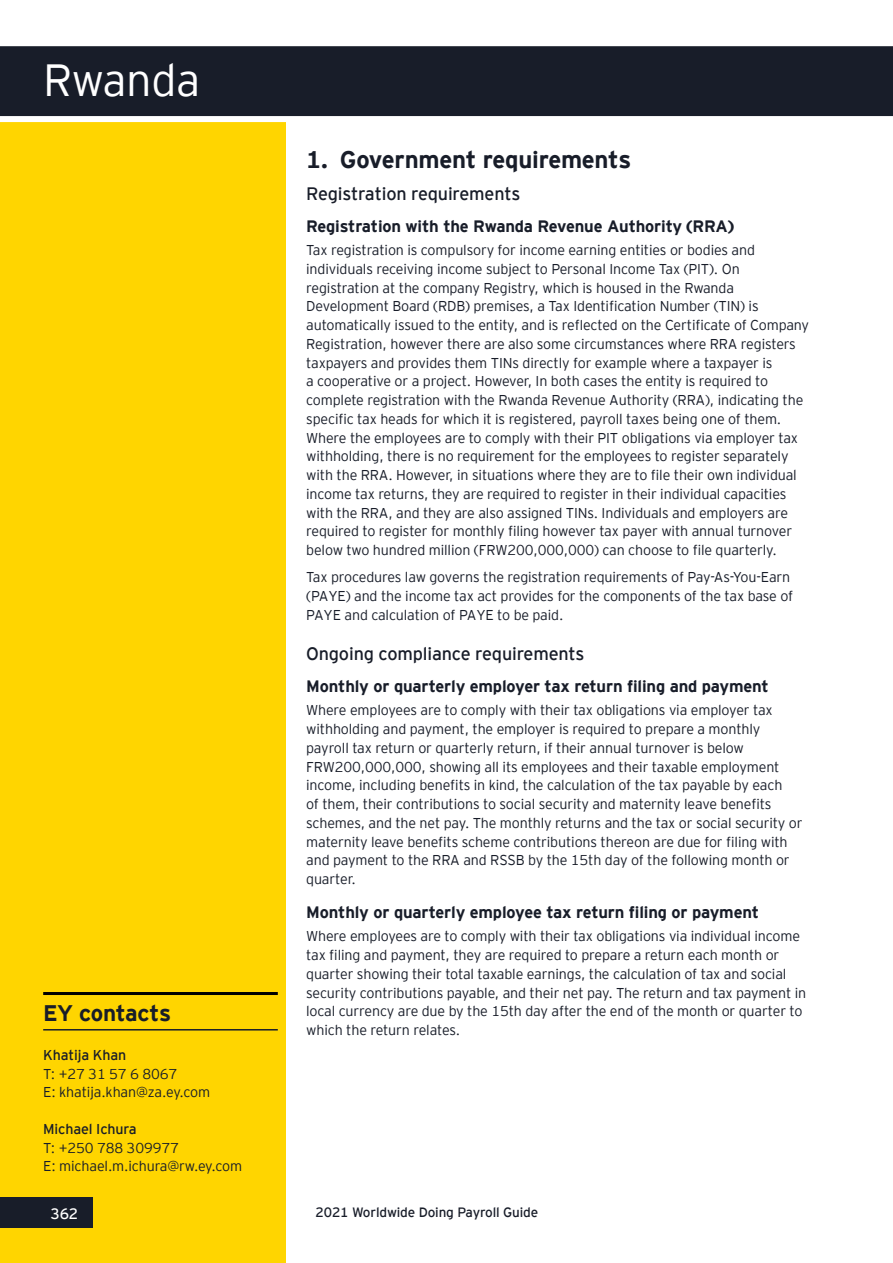
<style>
.page{position:relative;width:893px;height:1263px;background:#fff}
.page>*{position:absolute;margin:0;border:0;box-sizing:border-box;transform-origin:0 0}
.t1{font:300 45px "EY Interstate";letter-spacing:-.01em;color:#fff}
.t2{font:700 24px "EY Interstate";letter-spacing:-.01em;color:#181d29}
.t3{font:700 22.5px "EY Interstate";letter-spacing:-.015em;color:#181d29}
.t4{font:18px "EY Interstate";letter-spacing:-.01em;color:#181d29}
.t5{font:700 16.5px "EY Interstate";letter-spacing:-.01em;color:#181d29}
.t6{font:15px "EY Interstate";color:#fff}
.t7{font:300 14.25px/18.8px "EY Interstate";letter-spacing:-.01em;color:#181d29}
.t8{font:14.25px "EY Interstate";letter-spacing:-.01em;color:#181d29}
.t9{font:13.5px "EY Interstate";letter-spacing:-.01em;color:#181d29}
</style>
<div class="page">
<div style="left:0;top:119px;width:286px;height:1144px;background:#ffd500"></div>
<div style="left:0;top:1197px;width:93px;height:31px;background:#181d29"></div>
<svg style="left:0;top:46px;width:893px;height:76px;background:#2a2f3a"></svg>
<hr style="left:43px;top:992px;width:235px;height:3px;background:#000">
<hr style="left:43px;top:1029px;width:235px;height:1px;background:#181d29">
<h1 class="t1" style="left:43px;top:48px;width:159px">Rwanda</h1>
<h3 class="t3" style="left:43px;top:996px;width:129px">EY contacts</h3>
<p class="t8" style="left:43px;top:1045px;width:84px">Khatija Khan</p>
<p class="t7" style="left:43px;top:1064px;width:168px">T: +27 31 57 6 8067<br>E: khatija.khan@za.ey.com</p>
<p class="t8" style="left:43px;top:1119px;width:95px">Michael Ichura</p>
<p class="t7" style="left:43px;top:1138px;width:200px">T: +250 788 309977<br>E: michael.m.ichura@rw.ey.com</p>
<h2 class="t2" style="left:306px;top:142px;width:327px">1. Government requirements</h2>
<p class="t4" style="left:306px;top:181px;width:216px">Registration requirements</p>
<p class="t5" style="left:306px;top:214px;width:429px">Registration with the Rwanda Revenue Authority (RRA)</p>
<p class="t7" style="left:306px;top:240px;width:504px">Tax registration is compulsory for income earning entities or bodies and individuals receiving income subject to Personal Income Tax (PIT). On registration at the company Registry, which is housed in the Rwanda Development Board (RDB) premises, a Tax Identification Number (TIN) is automatically issued to the entity, and is reflected on the Certificate of Company Registration, however there are also some circumstances where RRA registers taxpayers and provides them TINs directly for example where a taxpayer is<br>a cooperative or a project. However, In both cases the entity is required to complete registration with the Rwanda Revenue Authority (RRA), indicating the specific tax heads for which it is registered, payroll taxes being one of them.<br>Where the employees are to comply with their PIT obligations via employer tax withholding, there is no requirement for the employees to register separately with the RRA. However, in situations where they are to file their own individual income tax returns, they are required to register in their individual capacities with the RRA, and they are also assigned TINs. Individuals and employers are required to register for monthly filing however tax payer with annual turnover below two hundred million (FRW200,000,000) can choose to file quarterly.</p>
<p class="t7" style="left:306px;top:567px;width:488px">Tax procedures law governs the registration requirements of Pay-As-You-Earn (PAYE) and the income tax act provides for the components of the tax base of<br>PAYE and calculation of PAYE to be paid.</p>
<p class="t4" style="left:306px;top:641px;width:280px">Ongoing compliance requirements</p>
<p class="t5" style="left:306px;top:675px;width:464px">Monthly or quarterly employer tax return filing and payment</p>
<p class="t7" style="left:306px;top:700px;width:498px">Where employees are to comply with their tax obligations via employer tax withholding and payment, the employer is required to prepare a monthly payroll tax return or quarterly return, if their annual turnover is below FRW200,000,000, showing all its employees and their taxable employment income, including benefits in kind, the calculation of the tax payable by each<br>of them, their contributions to social security and maternity leave benefits schemes, and the net pay. The monthly returns and the tax or social security or maternity leave benefits scheme contributions thereon are due for filing with and payment to the RRA and RSSB by the 15th day of the following month or quarter.</p>
<p class="t5" style="left:306px;top:900px;width:454px">Monthly or quarterly employee tax return filing or payment</p>
<p class="t7" style="left:306px;top:926px;width:502px">Where employees are to comply with their tax obligations via individual income tax filing and payment, they are required to prepare a return each month or quarter showing their total taxable earnings, the calculation of tax and social security contributions payable, and their net pay. The return and tax payment in local currency are due by the 15th day after the end of the month or quarter to which the return relates.</p>
<p class="t6" style="left:51px;top:1202px;width:29px">362</p>
<p class="t9" style="left:316px;top:1202px;width:224px">2021 Worldwide Doing Payroll Guide</p>
</div>
